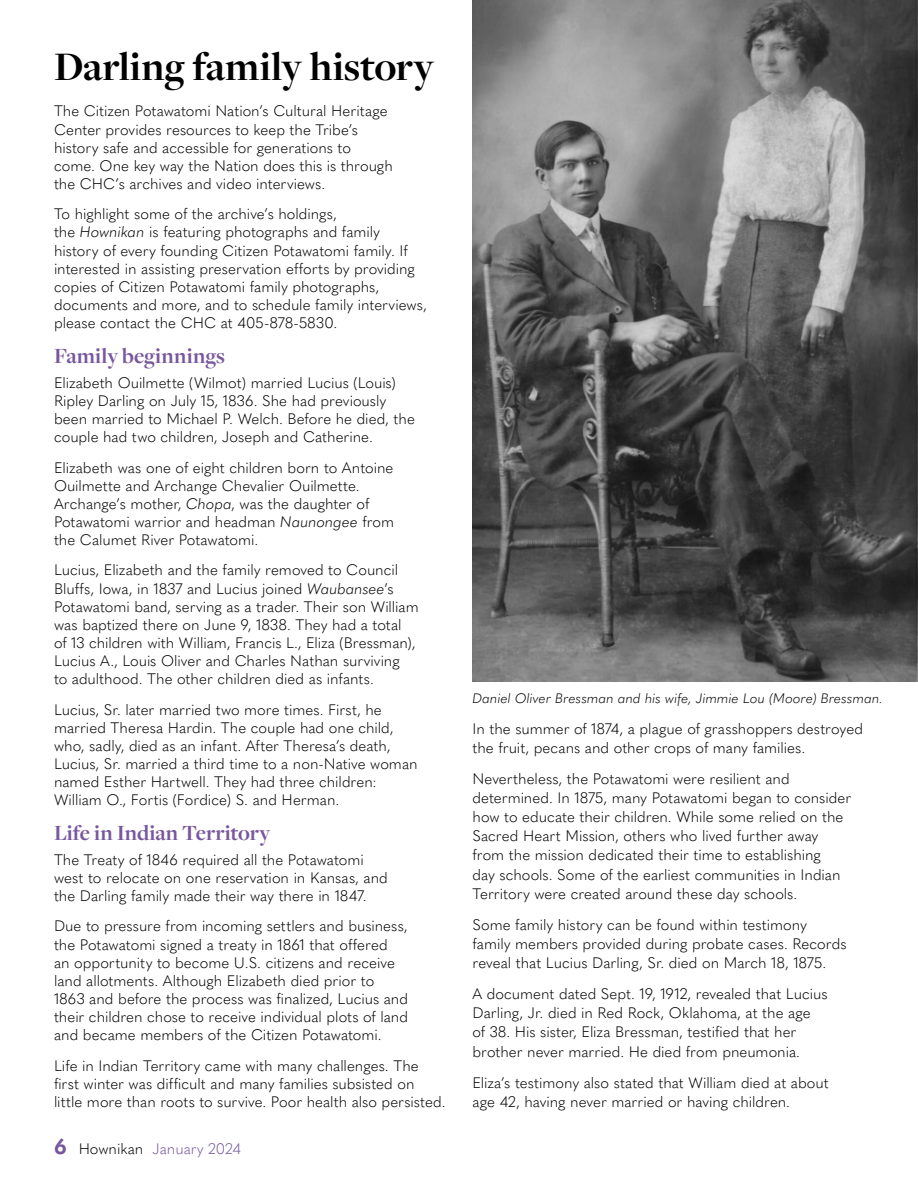
<style>
.page{position:relative;width:918px;height:1188px;background:#fff}
.page>*{position:absolute;margin:0;border:0;box-sizing:border-box;transform-origin:0 0}
.t1{font:700 42px "Freight Disp Pro";letter-spacing:-.005em;color:#000}
.t2{font:700 22.5px "Freight Disp Pro";color:#78579d}
.t3{font:300 15px/18.1px "Quasimoda";color:#000}
.t4{font:300 15px "Quasimoda";color:#78579d}
.t5{font:italic 300 13.5px "Quasimoda";letter-spacing:.005em;color:#000}
.s1{font-style:italic}
.s2{font-weight:700;font-size:21px}
.s3{color:#000}
</style>
<div class="page">
<img style="left:472px;top:0;width:446px;height:682px">
<h1 class="t1" style="left:54px;top:39px;width:382px">Darling family history</h1>
<p class="t3" style="left:54px;top:101px;width:340px">The Citizen Potawatomi Nation’s Cultural Heritage Center provides resources to keep the Tribe’s history safe and accessible for generations to come. One key way the Nation does this is through the CHC’s archives and video interviews.</p>
<p class="t3" style="left:54px;top:204px;width:374px">To highlight some of the archive’s holdings,<br>the <span class="s1">Hownikan</span> is featuring photographs and family history of every founding Citizen Potawatomi family. If interested in assisting preservation efforts by providing copies of Citizen Potawatomi family photographs, documents and more, and to schedule family interviews, please contact the CHC at 405-878-5830.</p>
<h2 class="t2" style="left:54px;top:341px;width:173px">Family beginnings</h2>
<p class="t3" style="left:54px;top:373px;width:362px">Elizabeth Ouilmette (Wilmot) married Lucius (Louis)<br>Ripley Darling on July 15, 1836. She had previously been married to Michael P. Welch. Before he died, the couple had two children, Joseph and Catherine.</p>
<p class="t3" style="left:54px;top:457px;width:342px">Elizabeth was one of eight children born to Antoine Ouilmette and Archange Chevalier Ouilmette.<br>Archange’s mother, <span class="s1">Chopa</span>, was the daughter of Potawatomi warrior and headman <span class="s1">Naunongee</span> from the Calumet River Potawatomi.</p>
<p class="t3" style="left:54px;top:560px;width:366px">Lucius, Elizabeth and the family removed to Council Bluffs, Iowa, in 1837 and Lucius joined <span class="s1">Waubansee</span>’s Potawatomi band, serving as a trader. Their son William was baptized there on June 9, 1838. They had a total<br>of 13 children with William, Francis L., Eliza (Bressman), Lucius A., Louis Oliver and Charles Nathan surviving<br>to adulthood. The other children died as infants.</p>
<p class="t3" style="left:54px;top:699px;width:365px">Lucius, Sr. later married two more times. First, he married Theresa Hardin. The couple had one child, who, sadly, died as an infant. After Theresa’s death, Lucius, Sr. married a third time to a non-Native woman named Esther Hartwell. They had three children:<br>William O., Fortis (Fordice) S. and Herman.</p>
<h2 class="t2" style="left:54px;top:818px;width:218px">Life in Indian Territory</h2>
<p class="t3" style="left:54px;top:850px;width:335px">The Treaty of 1846 required all the Potawatomi west to relocate on one reservation in Kansas, and the Darling family made their way there in 1847.</p>
<p class="t3" style="left:54px;top:916px;width:356px">Due to pressure from incoming settlers and business, the Potawatomi signed a treaty in 1861 that offered<br>an opportunity to become U.S. citizens and receive land allotments. Although Elizabeth died prior to 1863 and before the process was finalized, Lucius and their children chose to receive individual plots of land and became members of the Citizen Potawatomi.</p>
<p class="t3" style="left:54px;top:1055px;width:393px">Life in Indian Territory came with many challenges. The first winter was difficult and many families subsisted on little more than roots to survive. Poor health also persisted.</p>
<p class="t4" style="left:54px;top:1137px;width:189px"><span class="s2">6</span> <span class="s3">Hownikan</span> January 2024</p>
<p class="t5" style="left:472px;top:688px;width:412px">Daniel Oliver Bressman and his wife, Jimmie Lou (Moore) Bressman.</p>
<p class="t3" style="left:472px;top:718px;width:392px;line-height:19.2px">In the summer of 1874, a plague of grasshoppers destroyed the fruit, pecans and other crops of many families.</p>
<p class="t3" style="left:472px;top:768px;width:380px;line-height:19.2px">Nevertheless, the Potawatomi were resilient and determined. In 1875, many Potawatomi began to consider how to educate their children. While some relied on the Sacred Heart Mission, others who lived further away from the mission dedicated their time to establishing<br>day schools. Some of the earliest communities in Indian Territory were created around these day schools.</p>
<p class="t3" style="left:472px;top:914px;width:376px;line-height:19.2px">Some family history can be found within testimony family members provided during probate cases. Records reveal that Lucius Darling, Sr. died on March 18, 1875.</p>
<p class="t3" style="left:472px;top:983px;width:357px;line-height:19px">A document dated Sept. 19, 1912, revealed that Lucius Darling, Jr. died in Red Rock, Oklahoma, at the age<br>of 38. His sister, Eliza Bressman, testified that her brother never married. He died from pneumonia.</p>
<p class="t3" style="left:472px;top:1072px;width:358px;line-height:19.2px">Eliza’s testimony also stated that William died at about age 42, having never married or having children.</p>
</div>
